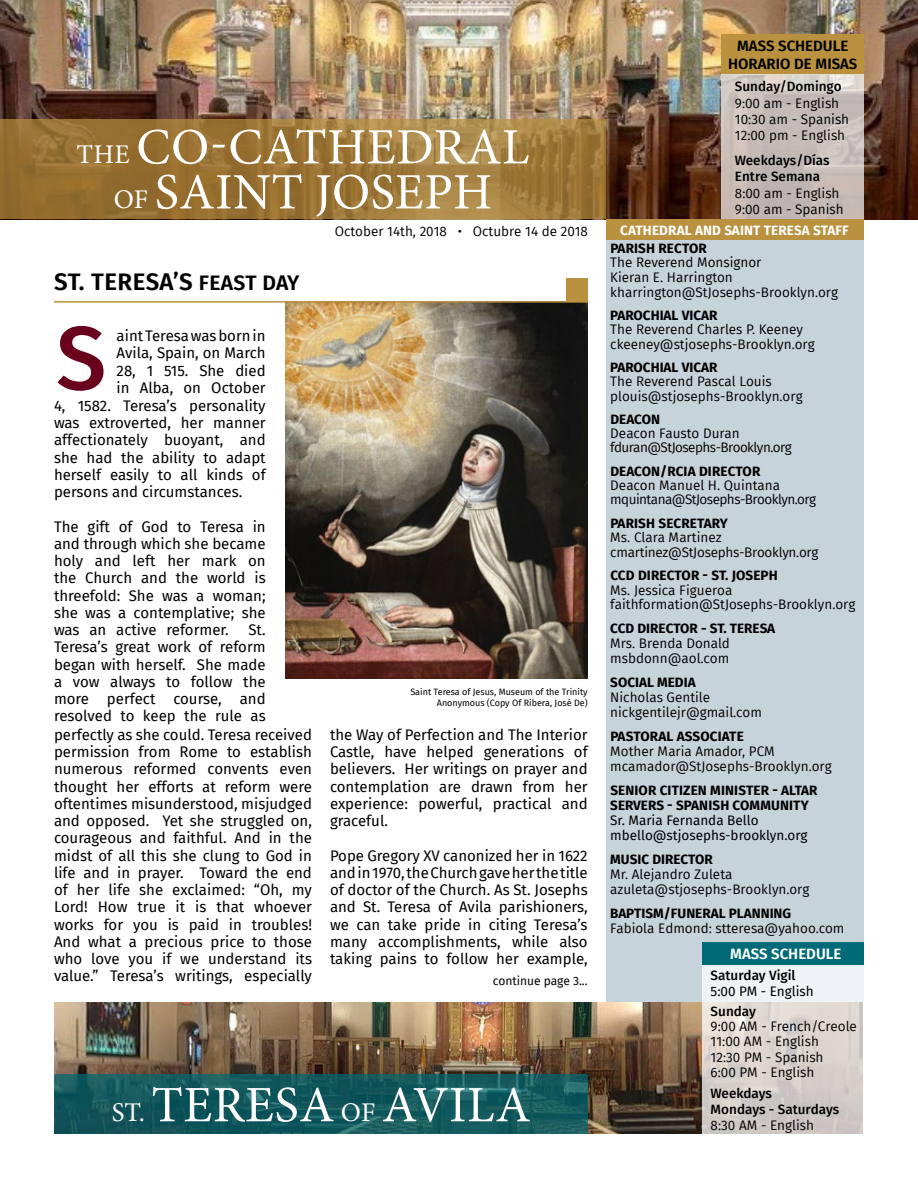
<style>
.page{position:relative;width:918px;height:1188px;background:#fff}
.page>*{position:absolute;margin:0;border:0;box-sizing:border-box;transform-origin:0 0}
.t1{font:500 90px "Fira Sans";color:#69001c}
.t2{font:51px/45px "Minion Pro";letter-spacing:.01em;color:#fff;text-align:center}
.t3{font:600 24px "Fira Sans";letter-spacing:.02em;color:#000}
.t4{font:15px/17.2px "Fira Sans";color:#000;text-align:justify}
.t5{font:600 15px/18px "Fira Sans";color:#000;text-align:center}
.t6{font:600 15px "Fira Sans";color:#fff}
.t7{font:13.5px/14.5px "Fira Sans";color:#000}
.t8{font:700 13.5px/15px "Fira Sans";color:#000}
.t9{font:13.5px/14.2px "Fira Sans";letter-spacing:-.04em;color:#000}
.t10{font:500 13.5px/16.2px "Fira Sans";color:#000}
.t11{font:13.5px/15px "Fira Sans";color:#000}
.t12{font:13.5px/14.5px "Fira Sans";letter-spacing:-.02em;color:#000}
.t13{font:700 13.5px "Fira Sans";letter-spacing:.01em;color:#fff}
.t14{font:12px "Fira Sans";color:#000}
.t15{font:9px/10.8px "Fira Sans";color:#000;text-align:right}
.s1{font-size:27px}
.s2{font-size:21px}
</style>
<div class="page">
<img style="left:286px;top:303px;width:302px;height:375px">
<img style="left:0;top:0;width:918px;height:219px">
<div style="left:606px;top:238px;width:258px;height:764px;background:#c7d3db"></div>
<svg style="left:0;top:120px;width:606px;height:99px"></svg>
<div style="left:606px;top:219px;width:258px;height:20px;background:#b9913f"></div>
<div style="left:721px;top:34px;width:143px;height:40px;background:#b9913f"></div>
<svg style="left:721px;top:74px;width:143px;height:145px;fill:#c6bbb6"></svg>
<div style="left:566px;top:279px;width:22px;height:23px;background:#b9913f"></div>
<hr style="left:54px;top:301px;width:534px;height:2px;background:#b9913f">
<img style="left:54px;top:1002px;width:648px;height:132px">
<svg style="left:54px;top:1075px;width:534px;height:59px;fill:#13575c"></svg>
<svg style="left:702px;top:964px;width:162px;height:170px"></svg>
<div style="left:702px;top:942px;width:162px;height:22px;background:#006b77"></div>
<h2 class="t2" style="left:77px;top:125px;width:454px"><span class="s1">THE</span> CO-CATHEDRAL<br><span class="s1">OF</span> SAINT JOSEPH</h2>
<p class="t7" style="left:335px;top:224px;width:255px">October 14th, 2018 • Octubre 14 de 2018</p>
<h3 class="t3" style="left:54px;top:262px;width:247px">ST. TERESA’S <span class="s2">FEAST DAY</span></h3>
<p class="t4" style="left:117px;top:327px;width:151px">aint Teresa was born in</p>
<p class="t4" style="left:117px;top:344px;width:151px">Avila, Spain, on March</p>
<p class="t4" style="left:117px;top:361px;width:151px">28, 1 515. She died</p>
<p class="t4" style="left:117px;top:379px;width:151px">in Alba, on October</p>
<p class="t4" style="left:54px;top:397px;width:213px">4, 1582. Teresa’s personality</p>
<p class="t4" style="left:54px;top:414px;width:213px">was extroverted, her manner</p>
<p class="t4" style="left:54px;top:431px;width:213px">affectionately buoyant, and</p>
<p class="t4" style="left:54px;top:448px;width:213px">she had the ability to adapt</p>
<p class="t4" style="left:54px;top:466px;width:213px">herself easily to all kinds of</p>
<p class="t4" style="left:54px;top:483px;width:190px">persons and circumstances.</p>
<p class="t4" style="left:54px;top:517px;width:213px">The gift of God to Teresa in and through which she became holy and left her mark on the Church and the world is threefold: She was a woman; she was a contemplative; she was an active reformer.</p>
<h1 class="t1" style="left:56px;top:286px;width:52px">S</h1>
<p class="t4" style="left:54px;top:621px;width:213px;text-indent:194px">St.<br>Teresa’s great work of reform began with herself. She made a vow always to follow the more perfect course, and resolved to keep the rule as</p>
<p class="t15" style="left:410px;top:687px;width:179px">Saint Teresa of Jesus, Museum of the Trinity<br>Anonymous (Copy Of Ribera, José De)</p>
<p class="t4" style="left:54px;top:726px;width:260px">perfectly as she could. Teresa received permission from Rome to establish numerous reformed convents even thought her efforts at reform were oftentimes misunderstood, misjudged and opposed. Yet she struggled on, courageous and faithful. And in the midst of all this she clung to God in life and in prayer. Toward the end of her life she exclaimed: “Oh, my Lord! How true it is that whoever works for you is paid in troubles!<br>And what a precious price to those who love you if we understand its value.” Teresa’s writings, especially</p>
<p class="t4" style="left:330px;top:726px;width:259px">the Way of Perfection and The Interior Castle, have helped generations of believers. Her writings on prayer and contemplation are drawn from her experience: powerful, practical and graceful.</p>
<p class="t4" style="left:330px;top:846px;width:259px">Pope Gregory XV canonized her in 1622 and in 1970, the Church gave her the title of doctor of the Church. As St. Josephs and St. Teresa of Avila parishioners, we can take pride in citing Teresa’s many accomplishments, while also taking pains to follow her example,</p>
<p class="t14" style="left:493px;top:972px;width:96px">continue page 3...</p>
<h2 class="t2" style="left:112px;top:1083px;width:420px"><span class="s1">ST.</span> TERESA <span class="s1">OF</span> AVILA</h2>
<p class="t5" style="left:728px;top:36px;width:131px">MASS SCHEDULE<br>HORARIO DE MISAS</p>
<p class="t10" style="left:735px;top:78px;width:108px">Sunday/Domingo</p>
<p class="t7" style="left:735px;top:94px;width:116px;line-height:16.2px">9:00 am - English<br>10:30 am - Spanish<br>12:00 pm - English</p>
<p class="t10" style="left:735px;top:152px;width:96px">Weekdays/Días<br>Entre Semana</p>
<p class="t7" style="left:735px;top:184px;width:110px;line-height:16.2px">8:00 am - English<br>9:00 am - Spanish</p>
<p class="t13" style="left:620px;top:219px;width:230px">CATHEDRAL AND SAINT TERESA STAFF</p>
<p class="t8" style="left:610px;top:240px;width:98px">PARISH RECTOR</p>
<p class="t7" style="left:610px;top:255px;width:229px">The Reverend Monsignor<br>Kieran E. Harrington kharrington@StJosephs-Brooklyn.org</p>
<p class="t8" style="left:610px;top:307px;width:109px">PAROCHIAL VICAR</p>
<p class="t7" style="left:610px;top:322px;width:206px">The Reverend Charles P. Keeney ckeeney@stjosephs-Brooklyn.org</p>
<p class="t8" style="left:610px;top:359px;width:109px">PAROCHIAL VICAR</p>
<p class="t7" style="left:610px;top:374px;width:194px">The Reverend Pascal Louis plouis@stjosephs-Brooklyn.org</p>
<p class="t8" style="left:610px;top:411px;width:51px">DEACON</p>
<p class="t9" style="left:610px;top:426px;width:183px">Deacon Fausto Duran fduran@StJosephs-Brooklyn.org</p>
<p class="t8" style="left:610px;top:463px;width:152px">DEACON/RCIA DIRECTOR</p>
<p class="t9" style="left:610px;top:478px;width:207px">Deacon Manuel H. Quintana mquintana@StJosephs-Brooklyn.org</p>
<p class="t8" style="left:610px;top:515px;width:119px">PARISH SECRETARY</p>
<p class="t12" style="left:610px;top:530px;width:210px">Ms. Clara Martinez cmartinez@StJosephs-Brooklyn.org</p>
<p class="t8" style="left:610px;top:567px;width:169px">CCD DIRECTOR - ST. JOSEPH</p>
<p class="t7" style="left:610px;top:583px;width:247px">Ms. Jessica Figueroa faithformation@StJosephs-Brooklyn.org</p>
<p class="t8" style="left:610px;top:620px;width:166px">CCD DIRECTOR - ST. TERESA</p>
<p class="t7" style="left:610px;top:636px;width:121px;line-height:15px">Mrs. Brenda Donald msbdonn@aol.com</p>
<p class="t8" style="left:610px;top:674px;width:87px">SOCIAL MEDIA</p>
<p class="t7" style="left:610px;top:690px;width:153px;line-height:15px">Nicholas Gentile nickgentilejr@gmail.com</p>
<p class="t8" style="left:610px;top:728px;width:135px">PASTORAL ASSOCIATE</p>
<p class="t7" style="left:610px;top:744px;width:223px;line-height:15px">Mother Maria Amador, PCM mcamador@StJosephs-Brooklyn.org</p>
<p class="t8" style="left:610px;top:782px;width:209px">SENIOR CITIZEN MINISTER - ALTAR<br>SERVERS - SPANISH COMMUNITY</p>
<p class="t11" style="left:610px;top:813px;width:199px">Sr. Maria Fernanda Bello mbello@stjosephs-brooklyn.org</p>
<p class="t8" style="left:610px;top:851px;width:104px">MUSIC DIRECTOR</p>
<p class="t7" style="left:610px;top:867px;width:201px;line-height:15px">Mr. Alejandro Zuleta azuleta@stjosephs-Brooklyn.org</p>
<p class="t8" style="left:610px;top:905px;width:183px">BAPTISM/FUNERAL PLANNING</p>
<p class="t7" style="left:610px;top:921px;width:236px">Fabiola Edmond: stteresa@yahoo.com</p>
<p class="t6" style="left:730px;top:942px;width:113px">MASS SCHEDULE</p>
<p class="t10" style="left:711px;top:966px;width:86px">Saturday Vigil</p>
<p class="t11" style="left:711px;top:983px;width:105px">5:00 PM - English</p>
<p class="t10" style="left:711px;top:1002px;width:47px">Sunday</p>
<p class="t7" style="left:711px;top:1018px;width:148px;line-height:15.3px">9:00 AM - French/Creole<br>11:00 AM - English<br>12:30 PM - Spanish<br>6:00 PM - English</p>
<p class="t10" style="left:711px;top:1084px;width:130px">Weekdays<br>Mondays - Saturdays</p>
<p class="t7" style="left:711px;top:1118px;width:105px">8:30 AM - English</p>
</div>
